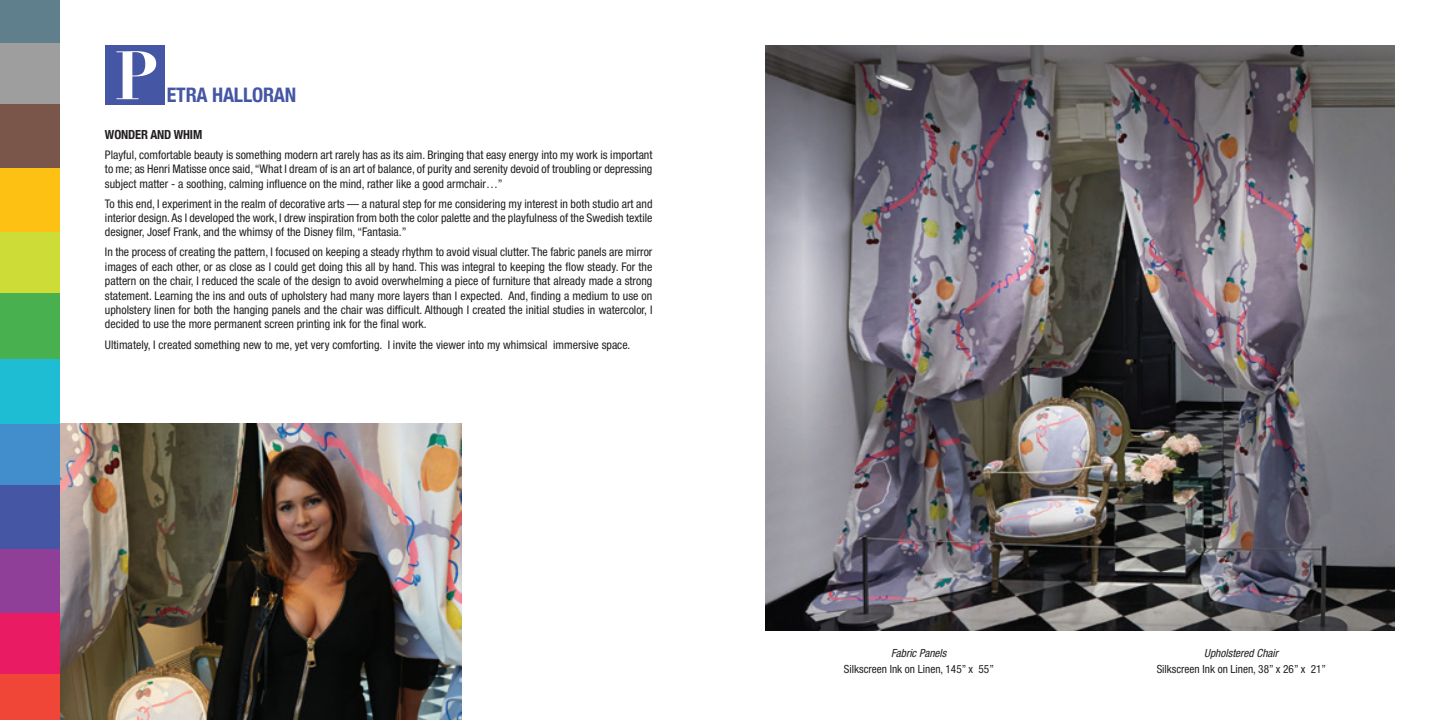
<style>
.page{position:relative;width:1440px;height:720px;background:#fff}
.page>*{position:absolute;margin:0;border:0;box-sizing:border-box;transform-origin:0 0}
.t1{font:700 67.25px "Didot";color:#fff}
.t2{font:700 condensed 20px "Helvetica Neue";letter-spacing:-.01em;color:#4556a4}
.t3{font:700 condensed 12.5px "Helvetica Neue";letter-spacing:-.01em;color:#231f20}
.t4{font:condensed 11.88px/14.4px "Helvetica Neue";color:#231f20;text-align:justify}
.t5{font:condensed 11.25px "Helvetica Neue";color:#231f20}
.t6{font:italic condensed 11.25px "Helvetica Neue";color:#231f20}
</style>
<div class="page">
<img style="left:59px;top:424px;width:402px;height:296px">
<div style="left:0;top:549px;width:59px;height:64px;background:#8f3f97"></div>
<div style="left:0;top:484px;width:59px;height:65px;background:#4556a4"></div>
<div style="left:0;top:293px;width:59px;height:66px;background:#48b04f"></div>
<div style="left:0;top:104px;width:59px;height:64px;background:#795649"></div>
<div style="left:0;top:43px;width:59px;height:61px;background:#9e9e9e"></div>
<div style="left:0;top:0;width:59px;height:43px;background:#607f8c"></div>
<div style="left:0;top:168px;width:59px;height:64px;background:#fdc113"></div>
<div style="left:0;top:232px;width:59px;height:61px;background:#cddc36"></div>
<div style="left:0;top:424px;width:59px;height:60px;background:#428ecc"></div>
<div style="left:0;top:359px;width:59px;height:65px;background:#1ebdd4"></div>
<div style="left:0;top:674px;width:59px;height:46px;background:#ef4637"></div>
<div style="left:105px;top:46px;width:59px;height:59px;background:#4556a4"></div>
<div style="left:0;top:613px;width:59px;height:61px;background:#e91c63"></div>
<img style="left:765px;top:46px;width:630px;height:585px">
<p class="t1" style="left:114px;top:33px;width:45px">P</p>
<p class="t2" style="left:167px;top:78px;width:131px">ETRA HALLORAN</p>
<p class="t3" style="left:105px;top:124px;width:99px">WONDER AND WHIM</p>
<p class="t4" style="left:105px;top:148px;width:549px">Playful, comfortable beauty is something modern art rarely has as its aim. Bringing that easy energy into my work is important to me; as Henri Matisse once said, “What I dream of is an art of balance, of purity and serenity devoid of troubling or depressing subject matter - a soothing, calming influence on the mind, rather like a good armchair…”</p>
<p class="t4" style="left:105px;top:196px;width:549px">To this end, I experiment in the realm of decorative arts — a natural step for me considering my interest in both studio art and interior design. As I developed the work, I drew inspiration from both the color palette and the playfulness of the Swedish textile designer, Josef Frank, and the whimsy of the Disney film, “Fantasia.”</p>
<p class="t4" style="left:105px;top:245px;width:549px">In the process of creating the pattern, I focused on keeping a steady rhythm to avoid visual clutter. The fabric panels are mirror images of each other, or as close as I could get doing this all by hand. This was integral to keeping the flow steady. For the pattern on the chair, I reduced the scale of the design to avoid overwhelming a piece of furniture that already made a strong statement. Learning the ins and outs of upholstery had many more layers than I expected. And, finding a medium to use on upholstery linen for both the hanging panels and the chair was difficult. Although I created the initial studies in watercolor, I decided to use the more permanent screen printing ink for the final work.</p>
<p class="t4" style="left:105px;top:338px;width:527px">Ultimately, I created something new to me, yet very comforting. I invite the viewer into my whimsical immersive space.</p>
<p class="t6" style="left:891px;top:646px;width:57px">Fabric Panels</p>
<p class="t5" style="left:844px;top:663px;width:152px">Silkscreen Ink on Linen, 145” x 55”</p>
<p class="t6" style="left:1204px;top:646px;width:75px">Upholstered Chair</p>
<p class="t5" style="left:1157px;top:663px;width:171px">Silkscreen Ink on Linen, 38” x 26” x 21”</p>
</div>
